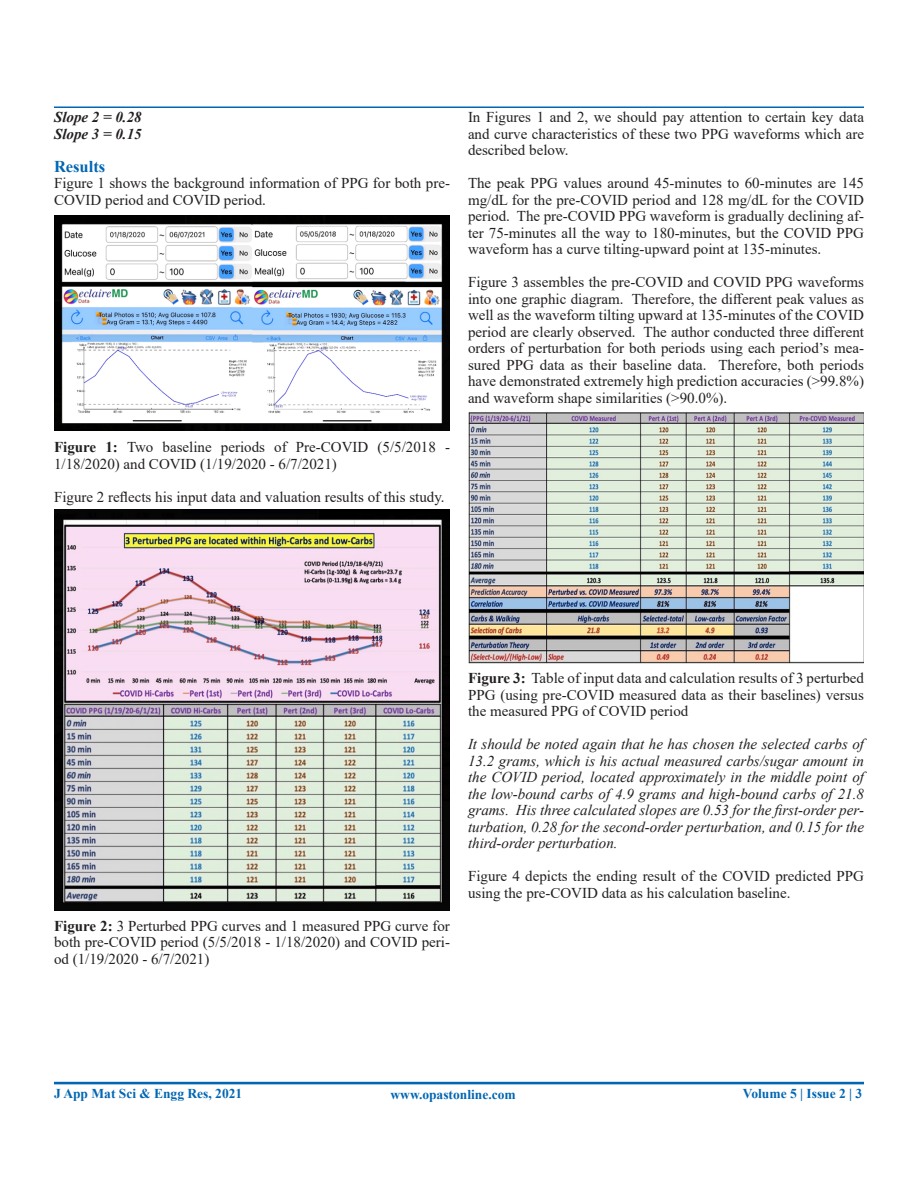
<style>
.page{position:relative;width:918px;height:1188px;background:#fff}
.page>*{position:absolute;margin:0;border:0;box-sizing:border-box;transform-origin:0 0}
.t1{font:700 16.5px "Times New Roman";color:#0166b3}
.t2{font:15px/16.5px "Times New Roman";color:#231f20;text-align:justify}
.t3{font:italic 15px/16.5px "Times New Roman";color:#231f20;text-align:justify}
.t4{font:italic 700 15px "Times New Roman";color:#231f20}
.t5{font:700 13.5px "Times New Roman";color:#0166b3}
.s1{font-weight:700}
</style>
<div class="page">
<hr style="left:54px;top:106px;width:810px;height:2px;background:#0166b3">
<hr style="left:54px;top:1082px;width:810px;height:1px;background:#0166b3">
<hr style="left:54px;top:1083px;width:810px;height:1px;background:#0166b3">
<img style="left:54px;top:215px;width:396px;height:215px">
<img style="left:54px;top:509px;width:396px;height:402px">
<img style="left:469px;top:412px;width:395px;height:251px">
<p class="t4" style="left:54px;top:107px;width:89px">Slope 2 = 0.28</p>
<p class="t4" style="left:54px;top:123px;width:89px">Slope 3 = 0.15</p>
<p class="t1" style="left:54px;top:154px;width:53px">Results</p>
<p class="t2" style="left:54px;top:174px;width:398px">Figure 1 shows the background information of PPG for both pre-<br>COVID period and COVID period.</p>
<p class="t2" style="left:54px;top:438px;width:398px"><span class="s1">Figure 1:</span> Two baseline periods of Pre-COVID (5/5/2018 -<br>1/18/2020) and COVID (1/19/2020 - 6/7/2021)</p>
<p class="t2" style="left:54px;top:488px;width:392px">Figure 2 reflects his input data and valuation results of this study.</p>
<p class="t2" style="left:468px;top:109px;width:398px">In Figures 1 and 2, we should pay attention to certain key data and curve characteristics of these two PPG waveforms which are described below.</p>
<p class="t2" style="left:468px;top:175px;width:398px">The peak PPG values around 45-minutes to 60-minutes are 145 mg/dL for the pre-COVID period and 128 mg/dL for the COVID period. The pre-COVID PPG waveform is gradually declining af&shy;ter 75-minutes all the way to 180-minutes, but the COVID PPG waveform has a curve tilting-upward point at 135-minutes.</p>
<p class="t2" style="left:468px;top:274px;width:398px">Figure 3 assembles the pre-COVID and COVID PPG waveforms into one graphic diagram. Therefore, the different peak values as well as the waveform tilting upward at 135-minutes of the COVID period are clearly observed. The author conducted three different orders of perturbation for both periods using each period’s mea&shy;sured PPG data as their baseline data. Therefore, both periods have demonstrated extremely high prediction accuracies (&gt;99.8%) and waveform shape similarities (&gt;90.0%).</p>
<p class="t2" style="left:54px;top:917px;width:397px"><span class="s1">Figure 2:</span> 3 Perturbed PPG curves and 1 measured PPG curve for both pre-COVID period (5/5/2018 - 1/18/2020) and COVID peri&shy;od (1/19/2020 - 6/7/2021)</p>
<p class="t2" style="left:468px;top:670px;width:398px"><span class="s1">Figure 3:</span> Table of input data and calculation results of 3 perturbed PPG (using pre-COVID measured data as their baselines) versus the measured PPG of COVID period</p>
<p class="t3" style="left:468px;top:736px;width:398px">It should be noted again that he has chosen the selected carbs of 13.2 grams, which is his actual measured carbs/sugar amount in the COVID period, located approximately in the middle point of the low-bound carbs of 4.9 grams and high-bound carbs of 21.8 grams. His three calculated slopes are 0.53 for the first-order per&shy;turbation, 0.28 for the second-order perturbation, and 0.15 for the third-order perturbation.</p>
<p class="t2" style="left:468px;top:868px;width:397px">Figure 4 depicts the ending result of the COVID predicted PPG using the pre-COVID data as his calculation baseline.</p>
<p class="t5" style="left:54px;top:1084px;width:190px">J App Mat Sci &amp; Engg Res, 2021</p>
<p class="t5" style="left:391px;top:1085px;width:127px">www.opastonline.com</p>
<p class="t5" style="left:743px;top:1083px;width:121px">Volume 5 | Issue 2 | 3</p>
</div>
